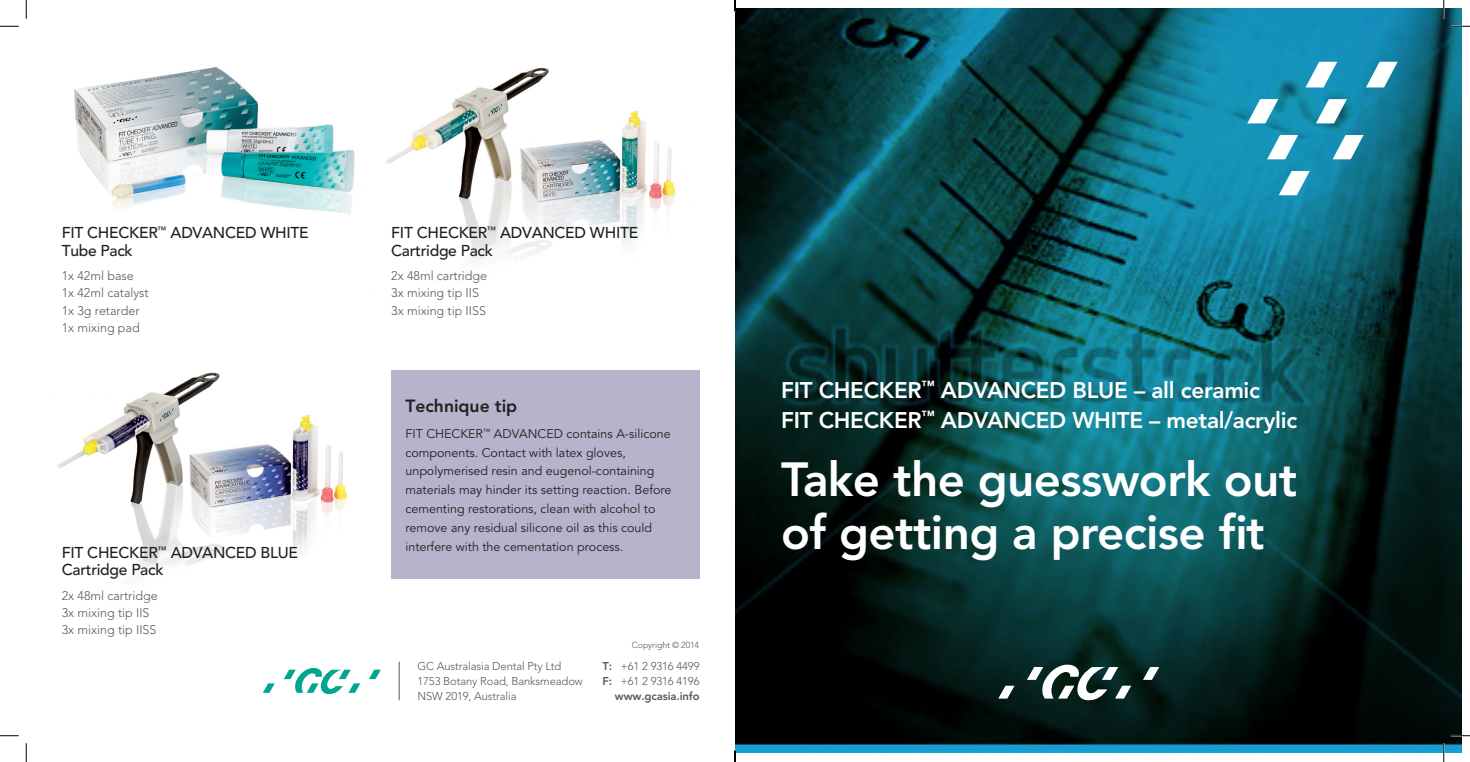
<style>
.page{position:relative;width:1470px;height:762px;background:#fff}
.page>*{position:absolute;margin:0;border:0;box-sizing:border-box;transform-origin:0 0}
.HEADING{font:800 47.5px/52.5px "Avenir";letter-spacing:-.01em;color:#fff}
.HEADING-2{font:800 22.5px/30px "Avenir";letter-spacing:-.01em;color:#fff}
.BODY{font:800 17.5px "Avenir";color:#231f20}
.BODY-2{font:500 15.62px/17.5px "Avenir";letter-spacing:-.02em;color:#231f20}
.BODY-3{font:12.5px/18.8px "Avenir";color:#231f20}
.BODY-4{font:300 12.5px "Avenir";color:#57585a}
.t1{font:300 11.25px/15px "Avenir";letter-spacing:-.01em;color:#57585a}
.t2{font:300 8.75px "Avenir";letter-spacing:-.01em;color:#57585a}
.s1{font-weight:800}
</style>
<div class="page">
<img style="left:386px;top:67px;width:290px;height:194px">
<img style="left:735px;top:9px;width:726px;height:744px">
<img style="left:57px;top:372px;width:290px;height:206px">
<img style="left:74px;top:67px;width:281px;height:147px">
<svg style="left:1305px;top:62px;width:32px;height:25px"></svg>
<svg style="left:1247px;top:99px;width:31px;height:24px"></svg>
<svg style="left:1267px;top:135px;width:31px;height:24px"></svg>
<svg style="left:1366px;top:62px;width:32px;height:25px"></svg>
<svg style="left:1316px;top:99px;width:31px;height:24px"></svg>
<svg style="left:1332px;top:135px;width:31px;height:24px"></svg>
<svg style="left:1279px;top:171px;width:31px;height:24px"></svg>
<svg style="left:998px;top:685px;width:16px;height:13px"></svg>
<svg style="left:1143px;top:666px;width:16px;height:13px"></svg>
<svg style="left:1027px;top:664px;width:104px;height:35px"></svg>
<hr style="left:399px;top:661px;width:1px;height:38px;background:#57585a">
<svg style="left:263px;top:683px;width:12px;height:9px"></svg>
<svg style="left:369px;top:669px;width:12px;height:9px"></svg>
<svg style="left:284px;top:668px;width:76px;height:25px"></svg>
<div style="left:391px;top:370px;width:308px;height:208px;background:#b6b3ca"></div>
<svg style="left:0;top:25px;width:19px;height:2px"></svg>
<svg style="left:1451px;top:25px;width:19px;height:2px"></svg>
<svg style="left:0;top:735px;width:19px;height:1px"></svg>
<svg style="left:1451px;top:734px;width:19px;height:2px"></svg>
<svg style="left:25px;top:0;width:2px;height:19px"></svg>
<svg style="left:25px;top:743px;width:2px;height:18px"></svg>
<svg style="left:1443px;top:0;width:1px;height:19px"></svg>
<svg style="left:1443px;top:742px;width:1px;height:19px"></svg>
<svg style="left:734px;top:0;width:2px;height:11px"></svg>
<svg style="left:734px;top:750px;width:2px;height:11px"></svg>
<p class="BODY-2" style="left:62px;top:224px;width:249px">FIT CHECKER<sup>™</sup> ADVANCED WHITE<br>Tube Pack</p>
<p class="BODY-4" style="left:62px;top:268px;width:74px">1x 42ml base</p>
<p class="BODY-4" style="left:62px;top:285px;width:89px">1x 42ml catalyst</p>
<p class="BODY-4" style="left:62px;top:303px;width:79px">1x 3g retarder</p>
<p class="BODY-4" style="left:62px;top:320px;width:80px">1x mixing pad</p>
<p class="BODY-2" style="left:62px;top:544px;width:238px">FIT CHECKER<sup>™</sup> ADVANCED BLUE<br>Cartridge Pack</p>
<p class="BODY-4" style="left:62px;top:588px;width:97px">2x 48ml cartridge</p>
<p class="BODY-4" style="left:62px;top:605px;width:89px">3x mixing tip IIS</p>
<p class="BODY-4" style="left:62px;top:622px;width:96px">3x mixing tip IISS</p>
<p class="BODY-2" style="left:391px;top:224px;width:249px">FIT CHECKER<sup>™</sup> ADVANCED WHITE<br>Cartridge Pack</p>
<p class="BODY-4" style="left:391px;top:268px;width:97px">2x 48ml cartridge</p>
<p class="BODY-4" style="left:391px;top:285px;width:89px">3x mixing tip IIS</p>
<p class="BODY-4" style="left:391px;top:303px;width:96px">3x mixing tip IISS</p>
<p class="BODY" style="left:405px;top:395px;width:113px">Technique tip</p>
<p class="BODY-3" style="left:405px;top:424px;width:268px">FIT CHECKER<sup>™</sup> ADVANCED contains A-silicone components. Contact with latex gloves, unpolymerised resin and eugenol-containing materials may hinder its setting reaction. Before cementing restorations, clean with alcohol to remove any residual silicone oil as this could interfere with the cementation process.</p>
<p class="t2" style="left:632px;top:639px;width:69px">Copyright © 2014</p>
<p class="t1" style="left:417px;top:658px;width:167px">GC Australasia Dental Pty Ltd<br>1753 Botany Road, Banksmeadow<br>NSW 2019, Australia</p>
<p class="t1" style="left:603px;top:658px;width:98px;text-align:right"><span class="s1">T:</span> +61 2 9316 4499<br><span class="s1">F:</span> +61 2 9316 4196 <span class="s1">www.gcasia.info</span></p>
<p class="HEADING-2" style="left:781px;top:375px;width:518px">FIT CHECKER<sup>™</sup> ADVANCED BLUE – all ceramic<br>FIT CHECKER<sup>™</sup> ADVANCED WHITE – metal/acrylic</p>
<p class="HEADING" style="left:781px;top:453px;width:518px">Take the guesswork out of getting a precise fit</p>
</div>
